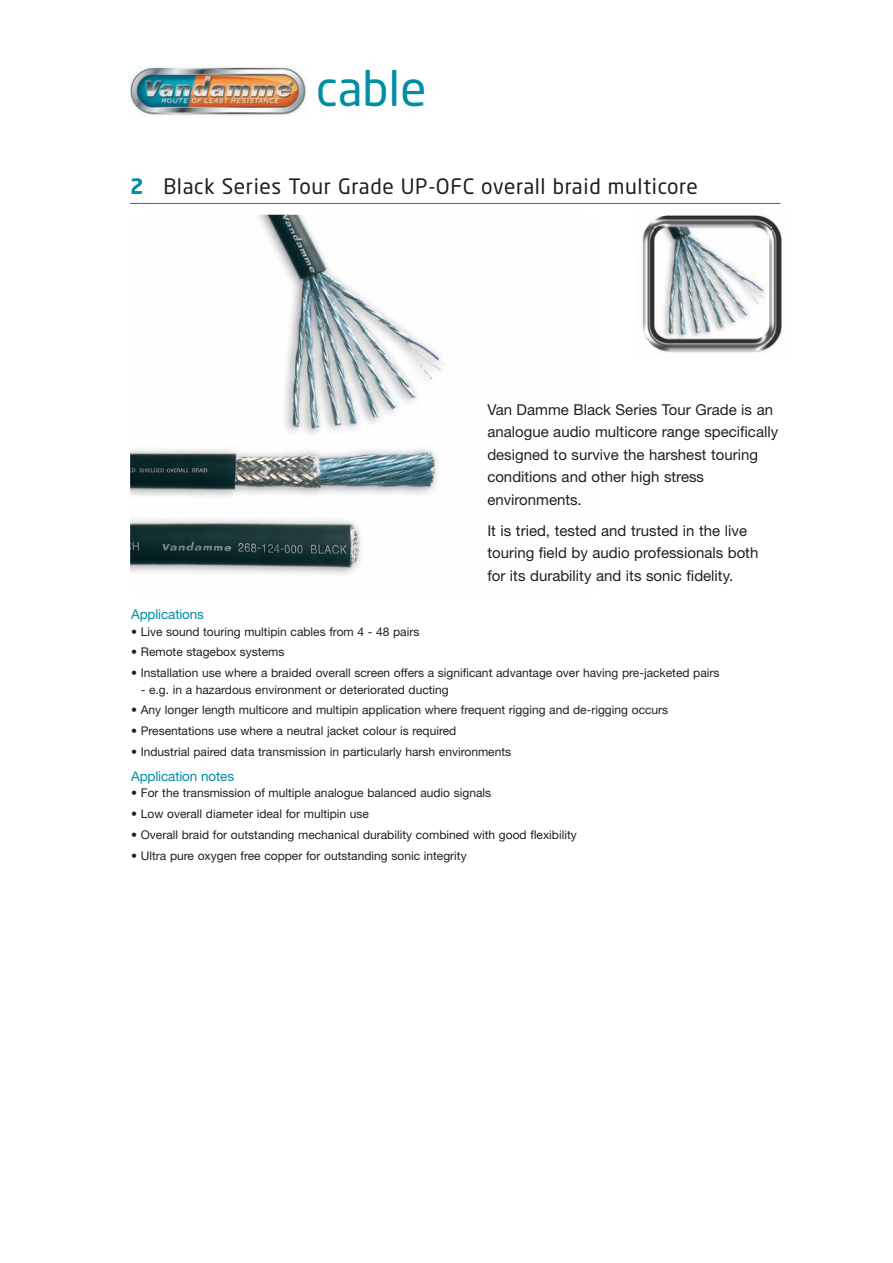
<style>
.page{position:relative;width:893px;height:1263px;background:#fff}
.page>*{position:absolute;margin:0;border:0;box-sizing:border-box;transform-origin:0 0}
.t1{font:48px "Neo Sans";color:#008ea5}
.t2{font:21px "Neo Sans";letter-spacing:.03em;color:#231f20}
.t3{font:15px/22.5px "Helvetica Neue";color:#231f20}
.t4{font:13.5px "Helvetica Neue";letter-spacing:-.01em;color:#008ea5}
.t5{font:12px "Helvetica Neue";color:#231f20}
.s1{font-weight:700;color:#008ea5}
</style>
<div class="page">
<img style="left:129px;top:65px;width:177px;height:50px">
<img style="left:130px;top:215px;width:468px;height:382px;border-radius:13px">
<hr style="left:130px;top:203px;width:651px;height:1px;background:#008ea5">
<img style="left:642px;top:215px;width:140px;height:138px">
<h1 class="t1" style="left:316px;top:70px;width:112px">cable</h1>
<h2 class="t2" style="left:130px;top:179px;width:569px"><span class="s1">2</span> Black Series Tour Grade UP-OFC overall braid multicore</h2>
<p class="t3" style="left:487px;top:400px;width:292px">Van Damme Black Series Tour Grade is an analogue audio multicore range specifically designed to survive the harshest touring conditions and other high stress environments.</p>
<p class="t3" style="left:487px;top:521px;width:273px">It is tried, tested and trusted in the live touring field by audio professionals both for its durability and its sonic fidelity.</p>
<p class="t4" style="left:131px;top:609px;width:74px">Applications</p>
<p class="t5" style="left:131px;top:627px;width:290px">• Live sound touring multipin cables from 4 - 48 pairs</p>
<p class="t5" style="left:131px;top:648px;width:155px">• Remote stagebox systems</p>
<p class="t5" style="left:131px;top:668px;width:590px">• Installation use where a braided overall screen offers a significant advantage over having pre-jacketed pairs</p>
<p class="t5" style="left:141px;top:685px;width:310px">- e.g. in a hazardous environment or deteriorated ducting</p>
<p class="t5" style="left:131px;top:706px;width:539px">• Any longer length multicore and multipin application where frequent rigging and de-rigging occurs</p>
<p class="t5" style="left:131px;top:726px;width:327px">• Presentations use where a neutral jacket colour is required</p>
<p class="t5" style="left:131px;top:747px;width:382px">• Industrial paired data transmission in particularly harsh environments</p>
<p class="t4" style="left:131px;top:771px;width:105px">Application notes</p>
<p class="t5" style="left:131px;top:789px;width:361px">• For the transmission of multiple analogue balanced audio signals</p>
<p class="t5" style="left:131px;top:809px;width:239px">• Low overall diameter ideal for multipin use</p>
<p class="t5" style="left:131px;top:830px;width:447px">• Overall braid for outstanding mechanical durability combined with good flexibility</p>
<p class="t5" style="left:131px;top:851px;width:337px">• Ultra pure oxygen free copper for outstanding sonic integrity</p>
</div>
